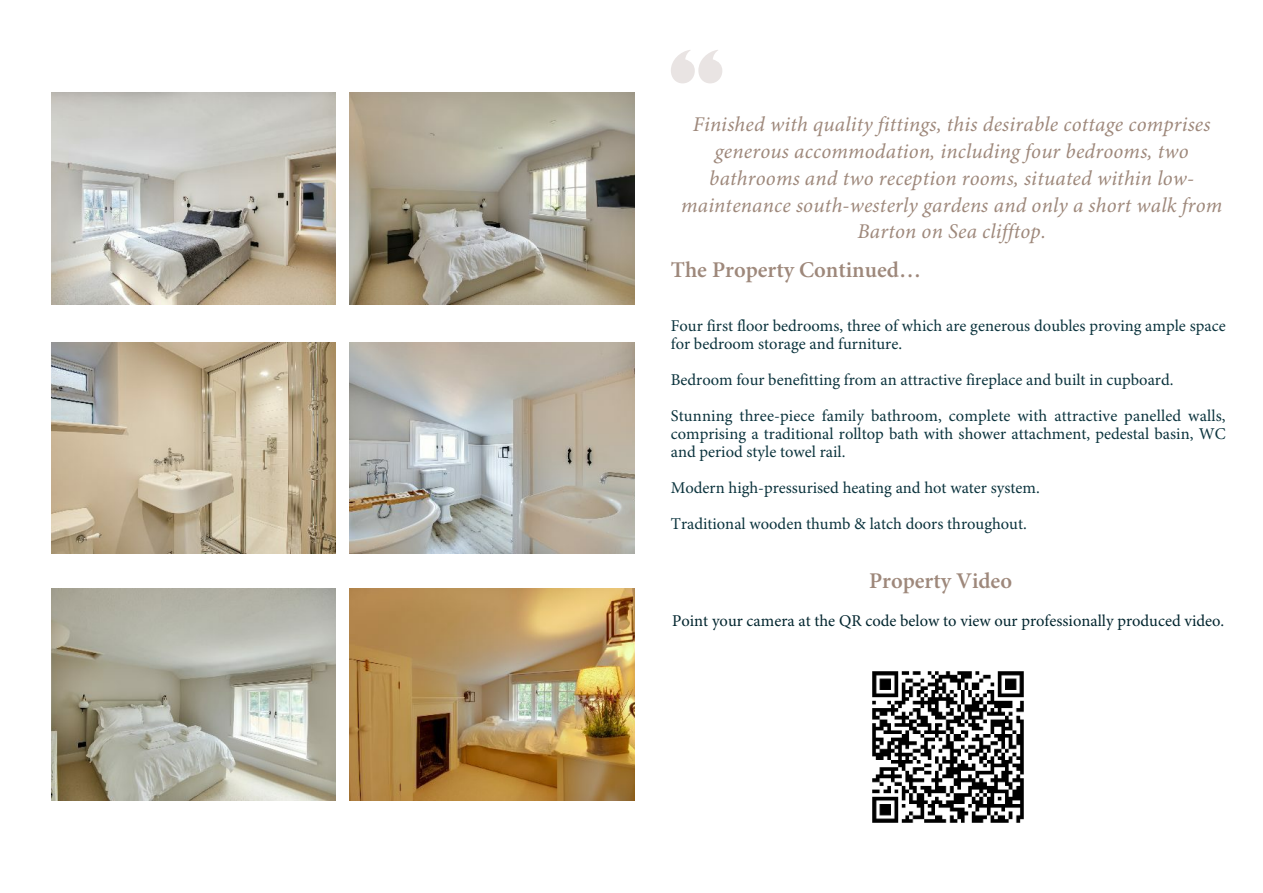
<style>
.page{position:relative;width:1263px;height:893px;background:#fff}
.page>*{position:absolute;margin:0;border:0;box-sizing:border-box;transform-origin:0 0}
.t1{font:600 22.5px "Minion Pro";color:#9e887b}
.t2{font:italic 21px/26.8px "Minion Pro";letter-spacing:.015em;color:#9e887b;text-align:center}
.t3{font:16.5px/18px "Minion Pro";color:#0b333d}
.t4{font:16.5px "Minion Pro";color:#02252e}
</style>
<div class="page">
<svg style="left:671px;top:50px;width:51px;height:33px"></svg>
<img style="left:872px;top:671px;width:152px;height:152px">
<img style="left:51px;top:93px;width:285px;height:211px">
<img style="left:349px;top:93px;width:285px;height:211px">
<img style="left:51px;top:342px;width:285px;height:212px">
<img style="left:349px;top:342px;width:285px;height:212px">
<img style="left:51px;top:589px;width:285px;height:211px">
<img style="left:349px;top:589px;width:285px;height:211px">
<p class="t2" style="left:681px;top:113px;width:543px">Finished with quality fittings, this desirable cottage comprises generous accommodation, including four bedrooms, two bathrooms and two reception rooms, situated within low&shy;maintenance south-westerly gardens and only a short walk from Barton on Sea clifftop.</p>
<h1 class="t1" style="left:671px;top:261px;width:252px">The Property Continued…</h1>
<p class="t3" style="left:671px;top:319px;width:556px">Four first floor bedrooms, three of which are generous doubles proving ample space for bedroom storage and furniture.</p>
<p class="t3" style="left:671px;top:364px;width:556px;line-height:36px">Bedroom four benefitting from an attractive fireplace and built in cupboard.<br>Stunning three-piece family bathroom, complete with attractive panelled walls,</p>
<p class="t3" style="left:671px;top:427px;width:556px">comprising a traditional rolltop bath with shower attachment, pedestal basin, WC and period style towel rail.</p>
<p class="t3" style="left:671px;top:472px;width:370px;line-height:36px">Modern high-pressurised heating and hot water system.<br>Traditional wooden thumb &amp; latch doors throughout.</p>
<h1 class="t1" style="left:869px;top:572px;width:144px">Property Video</h1>
<p class="t4" style="left:672px;top:614px;width:554px">Point your camera at the QR code below to view our professionally produced video.</p>
</div>
